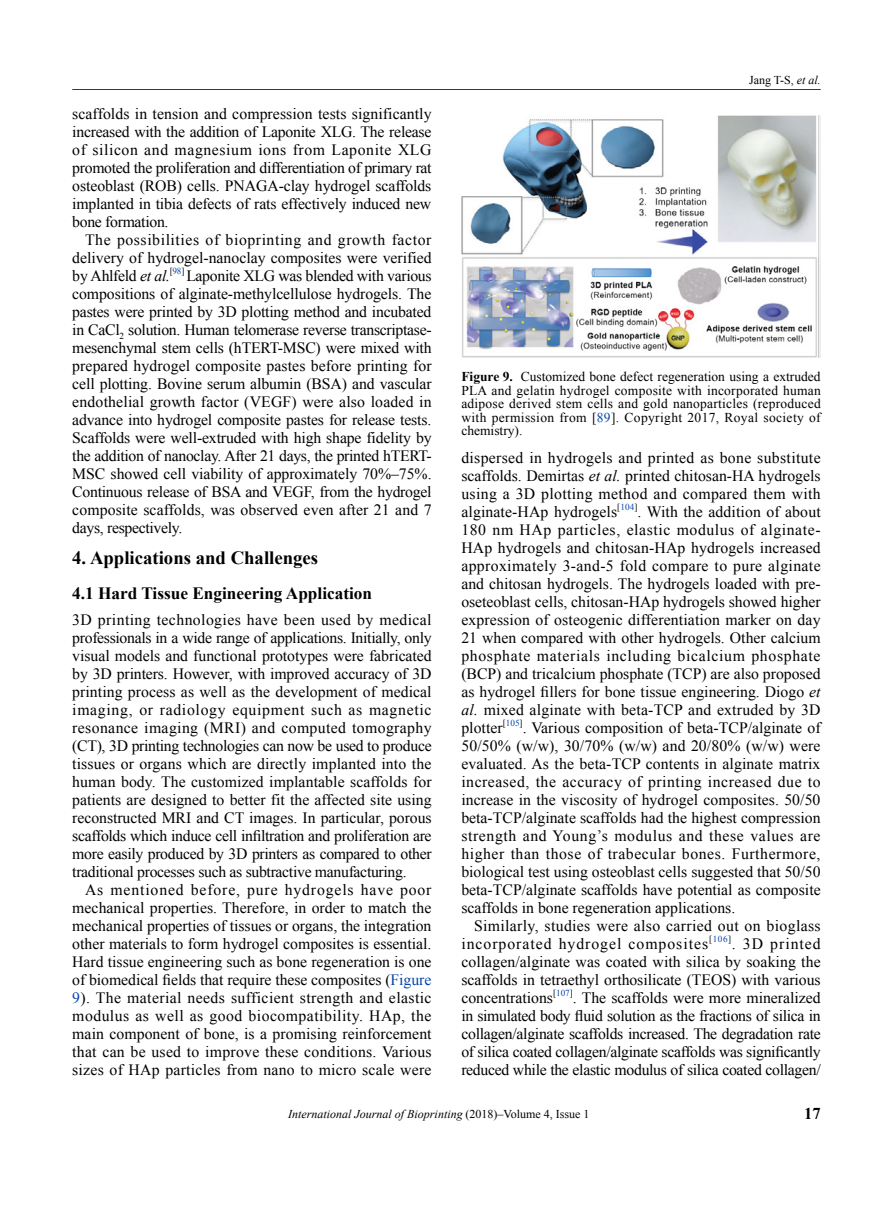
<style>
.page{position:relative;width:893px;height:1212px;background:#fff}
.page>*{position:absolute;margin:0;border:0;box-sizing:border-box;transform-origin:0 0}
.t1{font:700 18.75px "Times New Roman";color:#000}
.t2{font:700 17.25px "Times New Roman";color:#000}
.t3{font:700 16.5px "Times New Roman";color:#000}
.t4{font:15.75px/18px "Times New Roman";color:#000;text-align:justify}
.t5{font:15.75px/18px "Times New Roman";letter-spacing:.02em;color:#000}
.t6{font:13.5px/13.5px "Times New Roman";letter-spacing:.025em;color:#000;text-align:justify}
.t7{font:italic 12px "Times New Roman";color:#000}
.t8{font:12px "Times New Roman";color:#000}
.t9{font:9.15px "Times New Roman";letter-spacing:.005em;color:#0645ad}
.t10{font:9.15px "Times New Roman";color:#000}
.s1{font-style:italic}
.s2{color:#0645ad}
.s3{font-weight:700}
.s4{color:#000}
.s5{font-style:normal}
</style>
<div class="page">
<hr style="left:72px;top:89px;width:749px;height:1px;background:#2c2b7e">
<img style="left:461px;top:116px;width:360px;height:241px">
<p class="t4" style="left:72px;top:105px;width:361px">scaffolds in tension and compression tests significantly increased with the addition of Laponite XLG. The release of silicon and magnesium ions from Laponite XLG promoted the proliferation and differentiation of primary rat osteoblast (ROB) cells. PNAGA-clay hydrogel scaffolds implanted in tibia defects of rats effectively induced new bone formation.</p>
<p class="t4" style="left:72px;top:231px;width:361px;text-indent:13px">The possibilities of bioprinting and growth factor delivery of hydrogel-nanoclay composites were verified by Ahlfeld <span class="s1">et al.</span></p>
<p class="t10" style="left:170px;top:264px;width:16px">[<span class="s2">98</span>]</p>
<p class="t4" style="left:72px;top:267px;width:361px;text-indent:114px">Laponite XLG was blended with various compositions of alginate-methylcellulose hydrogels. The pastes were printed by 3D plotting method and incubated in CaCl<sub>2</sub> solution. Human telomerase reverse transcriptase&shy;mesenchymal stem cells (hTERT-MSC) were mixed with prepared hydrogel composite pastes before printing for cell plotting. Bovine serum albumin (BSA) and vascular endothelial growth factor (VEGF) were also loaded in advance into hydrogel composite pastes for release tests.<br>Scaffolds were well-extruded with high shape fidelity by the addition of nanoclay. After 21 days, the printed hTERT-MSC showed cell viability of approximately 70%–75%.<br>Continuous release of BSA and VEGF, from the hydrogel composite scaffolds, was observed even after 21 and 7 days, respectively.</p>
<p class="t1" style="left:72px;top:544px;width:247px">4. Applications and Challenges</p>
<p class="t2" style="left:72px;top:581px;width:301px">4.1 Hard Tissue Engineering Application</p>
<p class="t4" style="left:72px;top:610px;width:361px">3D printing technologies have been used by medical professionals in a wide range of applications. Initially, only visual models and functional prototypes were fabricated by 3D printers. However, with improved accuracy of 3D printing process as well as the development of medical imaging, or radiology equipment such as magnetic resonance imaging (MRI) and computed tomography (CT), 3D printing technologies can now be used to produce tissues or organs which are directly implanted into the human body. The customized implantable scaffolds for patients are designed to better fit the affected site using reconstructed MRI and CT images. In particular, porous scaffolds which induce cell infiltration and proliferation are more easily produced by 3D printers as compared to other traditional processes such as subtractive manufacturing.</p>
<p class="t4" style="left:72px;top:880px;width:361px;text-indent:13px">As mentioned before, pure hydrogels have poor mechanical properties. Therefore, in order to match the mechanical properties of tissues or organs, the integration other materials to form hydrogel composites is essential.<br>Hard tissue engineering such as bone regeneration is one of biomedical fields that require these composites (<span class="s2">Figure 9</span>). The material needs sufficient strength and elastic modulus as well as good biocompatibility. HAp, the main component of bone, is a promising reinforcement that can be used to improve these conditions. Various sizes of HAp particles from nano to micro scale were</p>
<p class="t8" style="left:749px;top:71px;width:73px">Jang T-S, <span class="s1">et al.</span></p>
<p class="t6" style="left:461px;top:369px;width:361px"><span class="s3">Figure 9.</span> Customized bone defect regeneration using a extruded PLA and gelatin hydrogel composite with incorporated human adipose derived stem cells and gold nanoparticles (reproduced with permission from [<span class="s2">89</span>]. Copyright 2017, Royal society of chemistry).</p>
<p class="t4" style="left:461px;top:448px;width:361px">dispersed in hydrogels and printed as bone substitute scaffolds. Demirtas <span class="s1">et al.</span> printed chitosan-HA hydrogels using a 3D plotting method and compared them with alginate-HAp hydrogels</p>
<p class="t9" style="left:617px;top:500px;width:22px"><span class="s4">[</span>104<span class="s4">]</span></p>
<p class="t4" style="left:461px;top:502px;width:361px;text-indent:176px">. With the addition of about 180 nm HAp particles, elastic modulus of alginate-HAp hydrogels and chitosan-HAp hydrogels increased approximately 3-and-5 fold compare to pure alginate and chitosan hydrogels. The hydrogels loaded with pre&shy;oseteoblast cells, chitosan-HAp hydrogels showed higher expression of osteogenic differentiation marker on day 21 when compared with other hydrogels. Other calcium phosphate materials including bicalcium phosphate (BCP) and tricalcium phosphate (TCP) are also proposed as hydrogel fillers for bone tissue engineering. Diogo <span class="s1">et al.</span> mixed alginate with beta-TCP and extruded by 3D plotter</p>
<p class="t9" style="left:503px;top:716px;width:21px"><span class="s4">[</span>105<span class="s4">]</span></p>
<p class="t4" style="left:461px;top:718px;width:361px;text-indent:61px">. Various composition of beta-TCP/alginate of 50/50% (w/w), 30/70% (w/w) and 20/80% (w/w) were evaluated. As the beta-TCP contents in alginate matrix increased, the accuracy of printing increased due to increase in the viscosity of hydrogel composites. 50/50 beta-TCP/alginate scaffolds had the highest compression strength and Young’s modulus and these values are higher than those of trabecular bones. Furthermore, biological test using osteoblast cells suggested that 50/50 beta-TCP/alginate scaffolds have potential as composite scaffolds in bone regeneration applications.</p>
<p class="t5" style="left:461px;top:916px;width:361px;text-indent:13px">Similarly, studies were also carried out on bioglass incorporated hydrogel composites</p>
<p class="t9" style="left:709px;top:932px;width:24px"><span class="s4">[</span>106<span class="s4">]</span></p>
<p class="t4" style="left:461px;top:934px;width:361px;text-indent:270px">. 3D printed collagen/alginate was coated with silica by soaking the scaffolds in tetraethyl orthosilicate (TEOS) with various concentrations</p>
<p class="t9" style="left:553px;top:986px;width:21px"><span class="s4">[</span>107<span class="s4">]</span></p>
<p class="t4" style="left:461px;top:988px;width:361px;text-indent:112px">. The scaffolds were more mineralized in simulated body fluid solution as the fractions of silica in collagen/alginate scaffolds increased. The degradation rate of silica coated collagen/alginate scaffolds was significantly reduced while the elastic modulus of silica coated collagen/</p>
<p class="t7" style="left:288px;top:1105px;width:303px">International Journal of Bioprinting <span class="s5">(2018)–Volume 4, Issue 1</span></p>
<p class="t3" style="left:804px;top:1102px;width:18px">17</p>
</div>
